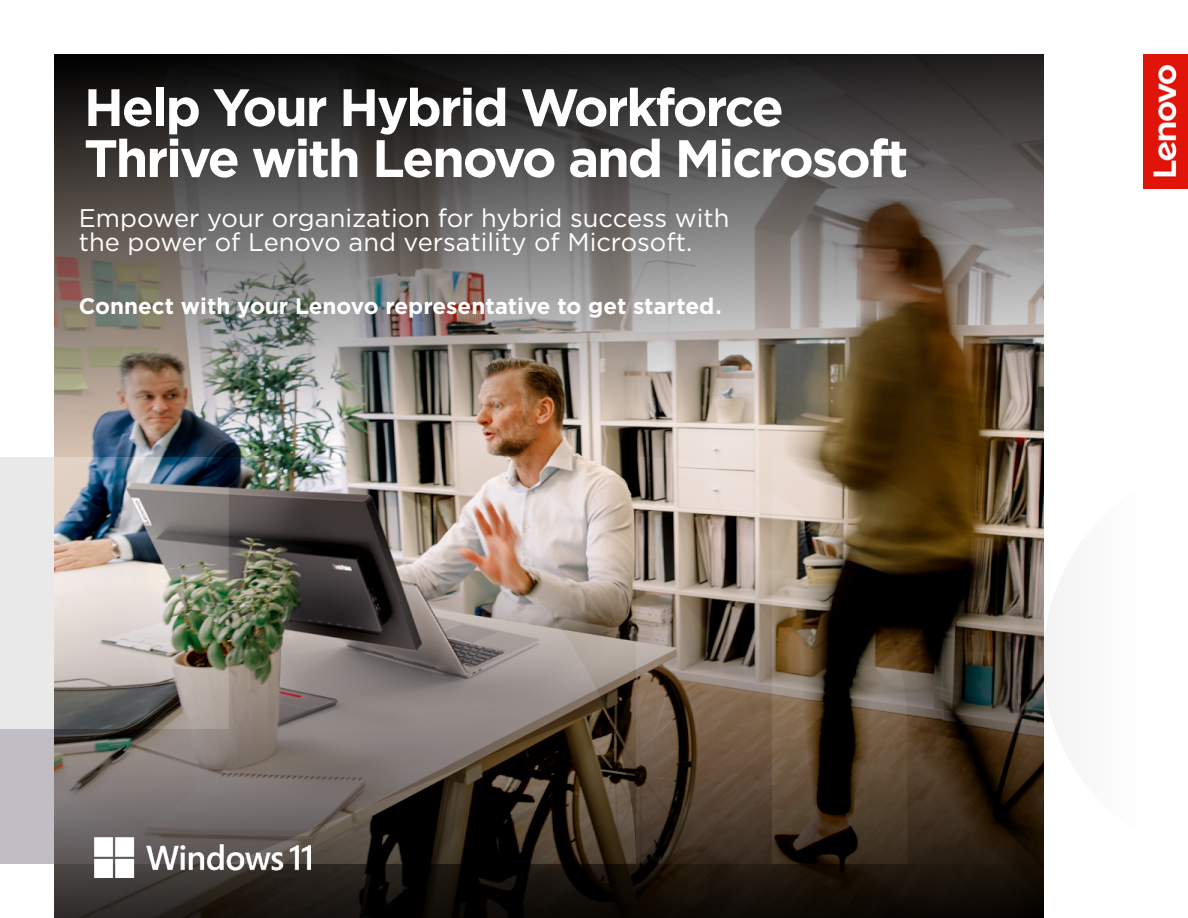
<style>
.page{position:relative;width:1188px;height:918px;background:#fff}
.page>*{position:absolute;margin:0;border:0;box-sizing:border-box;transform-origin:0 0}
.t1{font:700 52.5px/51px "Gotham";letter-spacing:-.04em;color:#fff}
.t2{font:25.5px/24px "Gotham";color:#fff}
.t3{font:700 22.5px "Gotham";color:#fff}
.s1{font-weight:400;font-size:34.5px}
</style>
<div class="page">
<img style="left:54px;top:54px;width:989px;height:864px">
<img style="left:1143px;top:54px;width:45px;height:135px">
<svg style="left:0;top:728px;width:229px;height:136px;background:#8a8484"></svg>
<img style="left:0;top:457px;width:229px;height:271px">
<img style="left:229px;top:457px;width:376px;height:250px">
<svg style="left:229px;top:707px;width:407px;height:157px;background:#544b43"></svg>
<svg style="left:772px;top:457px;width:271px;height:407px;background:#463825"></svg>
<svg style="left:636px;top:457px;width:136px;height:407px;background:#7d6d60"></svg>
<svg style="left:772px;top:493px;width:135px;height:371px;background:#564836"></svg>
<svg style="left:1043px;top:457px;width:14px;height:407px"></svg>
<img style="left:95px;top:838px;width:215px;height:40px">
<h1 class="t1" style="left:84px;top:82px;width:826px">Help Your Hybrid Workforce<br>Thrive with Lenovo and Microsoft</h1>
<p class="t2" style="left:79px;top:206px;width:652px">Empower your organization for hybrid success with the power of Lenovo and versatility of Microsoft.</p>
<p class="t3" style="left:79px;top:291px;width:645px">Connect with your Lenovo representative to get started<span class="s1">.</span></p>
</div>
